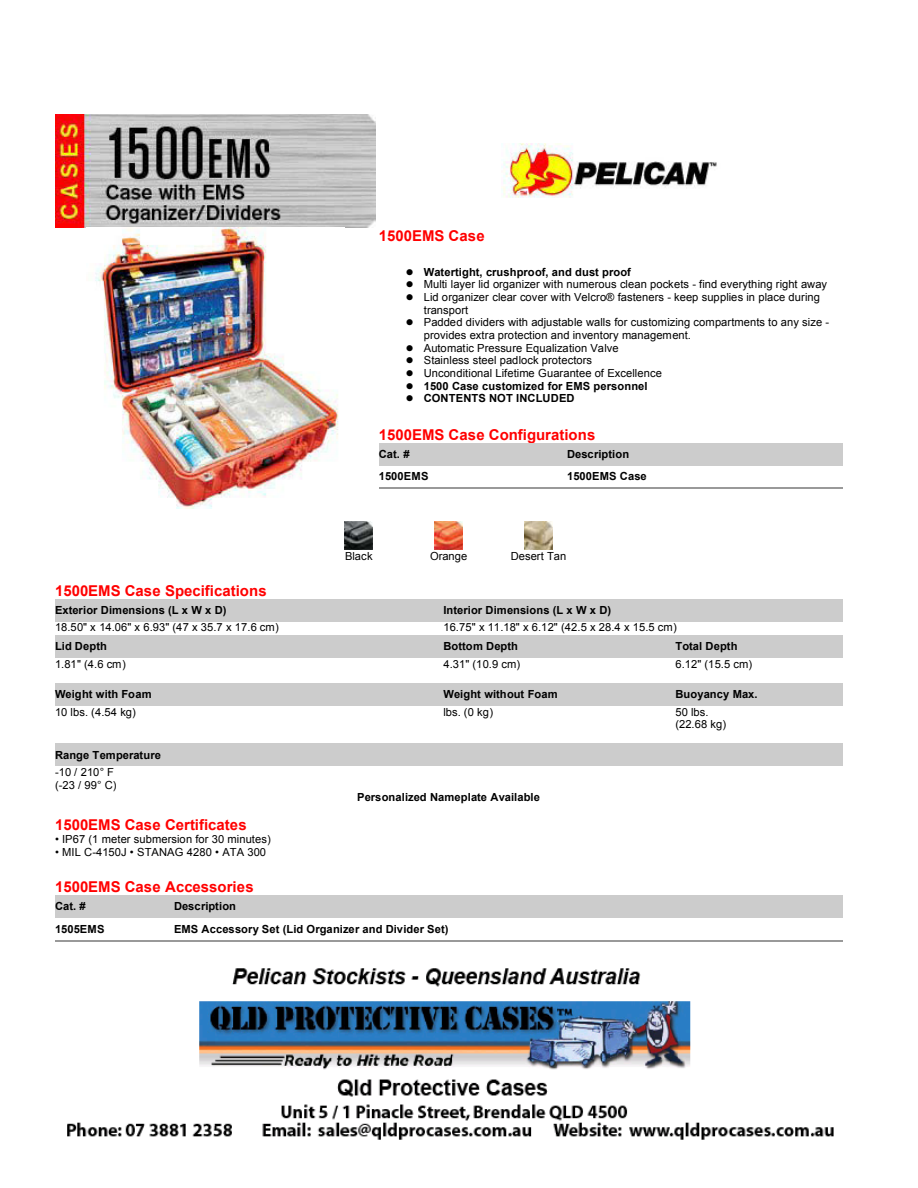
<style>
.page{position:relative;width:918px;height:1188px;background:#fff}
.page>*{position:absolute;margin:0;border:0;box-sizing:border-box;transform-origin:0 0}
.t1{font:700 15px "Arial";color:#f00}
.t2{font:11.1px/12.6px "Arial";color:#000}
.t3{font:700 11.1px "Arial";color:#000}
</style>
<div class="page">
<img style="left:55px;top:115px;width:321px;height:112px">
<img style="left:501px;top:143px;width:216px;height:55px">
<img style="left:95px;top:227px;width:244px;height:282px">
<div style="left:379px;top:443px;width:129px;height:22px;background:#ccc"></div>
<div style="left:508px;top:443px;width:59px;height:22px;background:#ccc"></div>
<div style="left:567px;top:443px;width:209px;height:22px;background:#ccc"></div>
<div style="left:776px;top:443px;width:58px;height:22px;background:#ccc"></div>
<div style="left:834px;top:443px;width:9px;height:22px;background:#ccc"></div>
<hr style="left:379px;top:488px;width:129px;height:1px;background:#999">
<hr style="left:508px;top:488px;width:59px;height:1px;background:#999">
<hr style="left:567px;top:488px;width:209px;height:1px;background:#999">
<hr style="left:776px;top:488px;width:58px;height:1px;background:#999">
<img style="left:345px;top:521px;width:28px;height:28px">
<img style="left:435px;top:521px;width:28px;height:28px">
<img style="left:525px;top:521px;width:28px;height:28px">
<div style="left:55px;top:599px;width:383px;height:22px;background:#ccc"></div>
<div style="left:438px;top:599px;width:6px;height:22px;background:#ccc"></div>
<div style="left:444px;top:599px;width:399px;height:22px;background:#ccc"></div>
<div style="left:55px;top:635px;width:383px;height:23px;background:#ccc"></div>
<div style="left:438px;top:635px;width:6px;height:23px;background:#ccc"></div>
<div style="left:444px;top:635px;width:232px;height:23px;background:#ccc"></div>
<div style="left:676px;top:635px;width:167px;height:23px;background:#ccc"></div>
<div style="left:55px;top:683px;width:383px;height:22px;background:#ccc"></div>
<div style="left:438px;top:683px;width:6px;height:22px;background:#ccc"></div>
<div style="left:444px;top:683px;width:232px;height:22px;background:#ccc"></div>
<div style="left:676px;top:683px;width:167px;height:22px;background:#ccc"></div>
<div style="left:55px;top:743px;width:383px;height:23px;background:#ccc"></div>
<div style="left:438px;top:743px;width:6px;height:23px;background:#ccc"></div>
<div style="left:444px;top:743px;width:232px;height:23px;background:#ccc"></div>
<div style="left:676px;top:743px;width:167px;height:23px;background:#ccc"></div>
<div style="left:55px;top:895px;width:97px;height:23px;background:#ccc"></div>
<div style="left:152px;top:895px;width:22px;height:23px;background:#ccc"></div>
<div style="left:174px;top:895px;width:533px;height:23px;background:#ccc"></div>
<div style="left:707px;top:895px;width:22px;height:23px;background:#ccc"></div>
<div style="left:729px;top:895px;width:114px;height:23px;background:#ccc"></div>
<hr style="left:55px;top:940px;width:97px;height:1px;background:#999">
<svg style="left:152px;top:940px;width:22px;height:1px"></svg>
<hr style="left:174px;top:940px;width:533px;height:1px;background:#999">
<svg style="left:707px;top:940px;width:22px;height:1px"></svg>
<hr style="left:729px;top:940px;width:114px;height:1px;background:#999">
<img style="left:67px;top:968px;width:767px;height:172px">
<h1 class="t1" style="left:379px;top:226px;width:107px">1500EMS Case</h1>
<p class="t3" style="left:406px;top:265px;width:227px">● Watertight, crushproof, and dust proof</p>
<p class="t2" style="left:406px;top:278px;width:423px">● Multi layer lid organizer with numerous clean pockets - find everything right away</p>
<p class="t2" style="left:424px;top:291px;width:398px;text-indent:-18px">● Lid organizer clear cover with Velcro® fasteners - keep supplies in place during transport</p>
<p class="t2" style="left:424px;top:316px;width:407px;text-indent:-18px">● Padded dividers with adjustable walls for customizing compartments to any size - provides extra protection and inventory management.</p>
<p class="t2" style="left:406px;top:342px;width:214px">● Automatic Pressure Equalization Valve</p>
<p class="t2" style="left:406px;top:354px;width:188px">● Stainless steel padlock protectors</p>
<p class="t2" style="left:406px;top:367px;width:258px">● Unconditional Lifetime Guarantee of Excellence</p>
<p class="t3" style="left:406px;top:378px;width:243px">● 1500 Case customized for EMS personnel</p>
<p class="t3" style="left:406px;top:391px;width:170px">● CONTENTS NOT INCLUDED</p>
<h1 class="t1" style="left:379px;top:424px;width:218px">1500EMS Case Configurations</h1>
<p class="t3" style="left:379px;top:447px;width:32px">Cat. #</p>
<p class="t3" style="left:567px;top:447px;width:64px">Description</p>
<p class="t3" style="left:379px;top:469px;width:51px">1500EMS</p>
<p class="t3" style="left:567px;top:469px;width:81px">1500EMS Case</p>
<p class="t2" style="left:345px;top:550px;width:29px">Black</p>
<p class="t2" style="left:430px;top:550px;width:39px">Orange</p>
<p class="t2" style="left:511px;top:550px;width:57px">Desert Tan</p>
<h1 class="t1" style="left:55px;top:580px;width:213px">1500EMS Case Specifications</h1>
<p class="t3" style="left:55px;top:603px;width:173px">Exterior Dimensions (L x W x D)</p>
<p class="t3" style="left:444px;top:603px;width:169px">Interior Dimensions (L x W x D)</p>
<p class="t2" style="left:55px;top:621px;width:225px">18.50" x 14.06" x 6.93" (47 x 35.7 x 17.6 cm)</p>
<p class="t2" style="left:444px;top:621px;width:235px">16.75" x 11.18" x 6.12" (42.5 x 28.4 x 15.5 cm)</p>
<p class="t3" style="left:55px;top:639px;width:53px">Lid Depth</p>
<p class="t3" style="left:444px;top:639px;width:76px">Bottom Depth</p>
<p class="t3" style="left:676px;top:639px;width:63px">Total Depth</p>
<p class="t2" style="left:55px;top:658px;width:72px">1.81" (4.6 cm)</p>
<p class="t2" style="left:444px;top:658px;width:78px">4.31" (10.9 cm)</p>
<p class="t2" style="left:676px;top:658px;width:78px">6.12" (15.5 cm)</p>
<p class="t3" style="left:55px;top:687px;width:98px">Weight with Foam</p>
<p class="t3" style="left:444px;top:687px;width:116px">Weight without Foam</p>
<p class="t3" style="left:676px;top:687px;width:84px">Buoyancy Max.</p>
<p class="t2" style="left:55px;top:706px;width:82px">10 lbs. (4.54 kg)</p>
<p class="t2" style="left:444px;top:706px;width:51px">lbs. (0 kg)</p>
<p class="t2" style="left:676px;top:706px;width:52px">50 lbs. (22.68 kg)</p>
<p class="t3" style="left:55px;top:747px;width:107px">Range Temperature</p>
<p class="t2" style="left:55px;top:766px;width:63px">-10 / 210° F (-23 / 99° C)</p>
<p class="t3" style="left:357px;top:790px;width:184px">Personalized Nameplate Available</p>
<h1 class="t1" style="left:55px;top:815px;width:193px">1500EMS Case Certificates</h1>
<p class="t2" style="left:55px;top:833px;width:217px">• IP67 (1 meter submersion for 30 minutes)</p>
<p class="t2" style="left:55px;top:846px;width:213px">• MIL C-4150J • STANAG 4280 • ATA 300</p>
<h1 class="t1" style="left:55px;top:877px;width:200px">1500EMS Case Accessories</h1>
<p class="t3" style="left:55px;top:899px;width:32px">Cat. #</p>
<p class="t3" style="left:174px;top:899px;width:64px">Description</p>
<p class="t3" style="left:55px;top:922px;width:51px">1505EMS</p>
<p class="t3" style="left:174px;top:922px;width:276px">EMS Accessory Set (Lid Organizer and Divider Set)</p>
</div>
